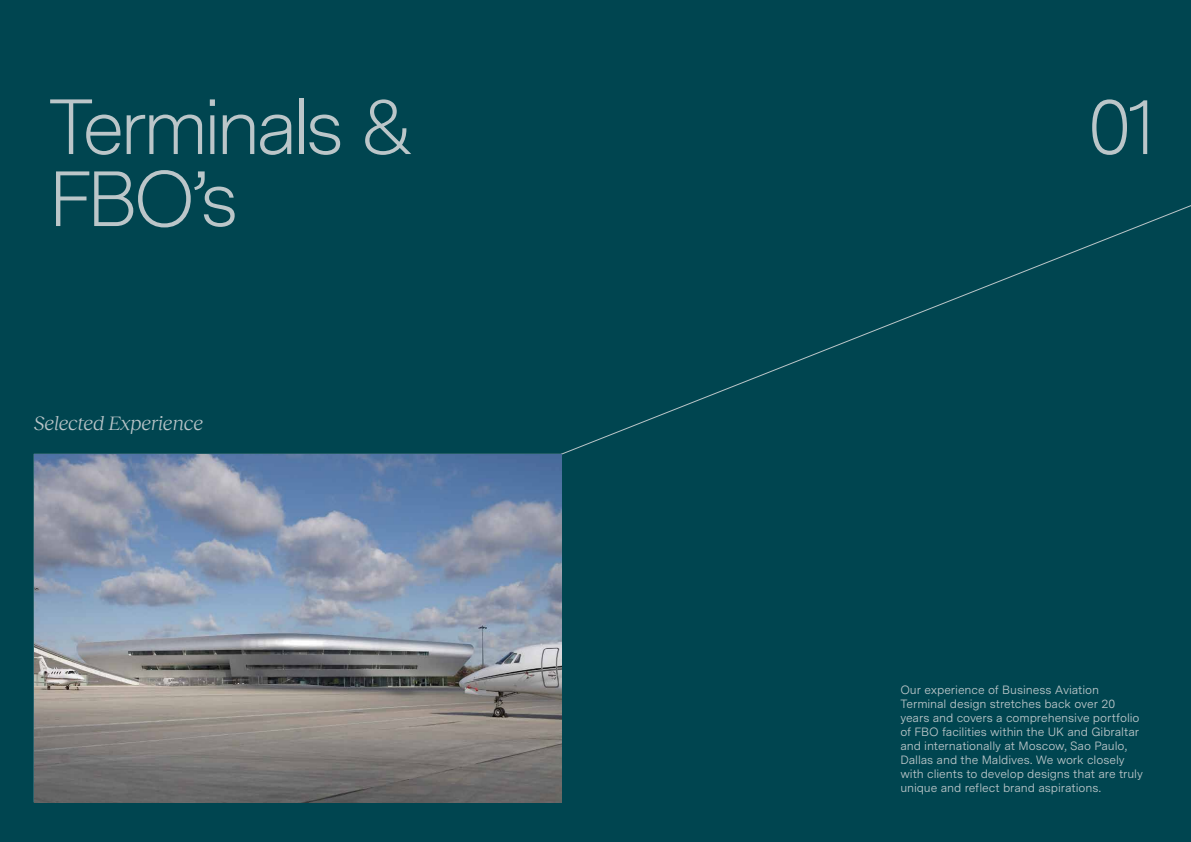
<style>
.page{position:relative;width:1191px;height:842px;background:#004550}
.page>*{position:absolute;margin:0;border:0;box-sizing:border-box;transform-origin:0 0}
.t1{font:300 78px/72px "Messina Sans";letter-spacing:-.065em;color:#bbc6c9}
.t2{font:italic 20px "Reckless Neue";color:#bbc6c9}
.t3{font:12px/14px "Messina Sans";letter-spacing:-.005em;color:#bbc6c9}
</style>
<div class="page">
<svg style="left:560px;top:205px;width:631px;height:250px"></svg>
<img style="left:34px;top:454px;width:527px;height:348px">
<h1 class="t1" style="left:48px;top:88px;width:368px">Terminals &amp;<br>FBO’s</h1>
<h2 class="t2" style="left:34px;top:409px;width:171px">Selected Experience</h2>
<h1 class="t1" style="left:1088px;top:88px;width:71px">01</h1>
<p class="t3" style="left:900px;top:682px;width:244px">Our experience of Business Aviation Terminal design stretches back over 20 years and covers a comprehensive portfolio of FBO facilities within the UK and Gibraltar and internationally at Moscow, Sao Paulo, Dallas and the Maldives. We work closely with clients to develop designs that are truly unique and reflect brand aspirations.</p>
</div>
